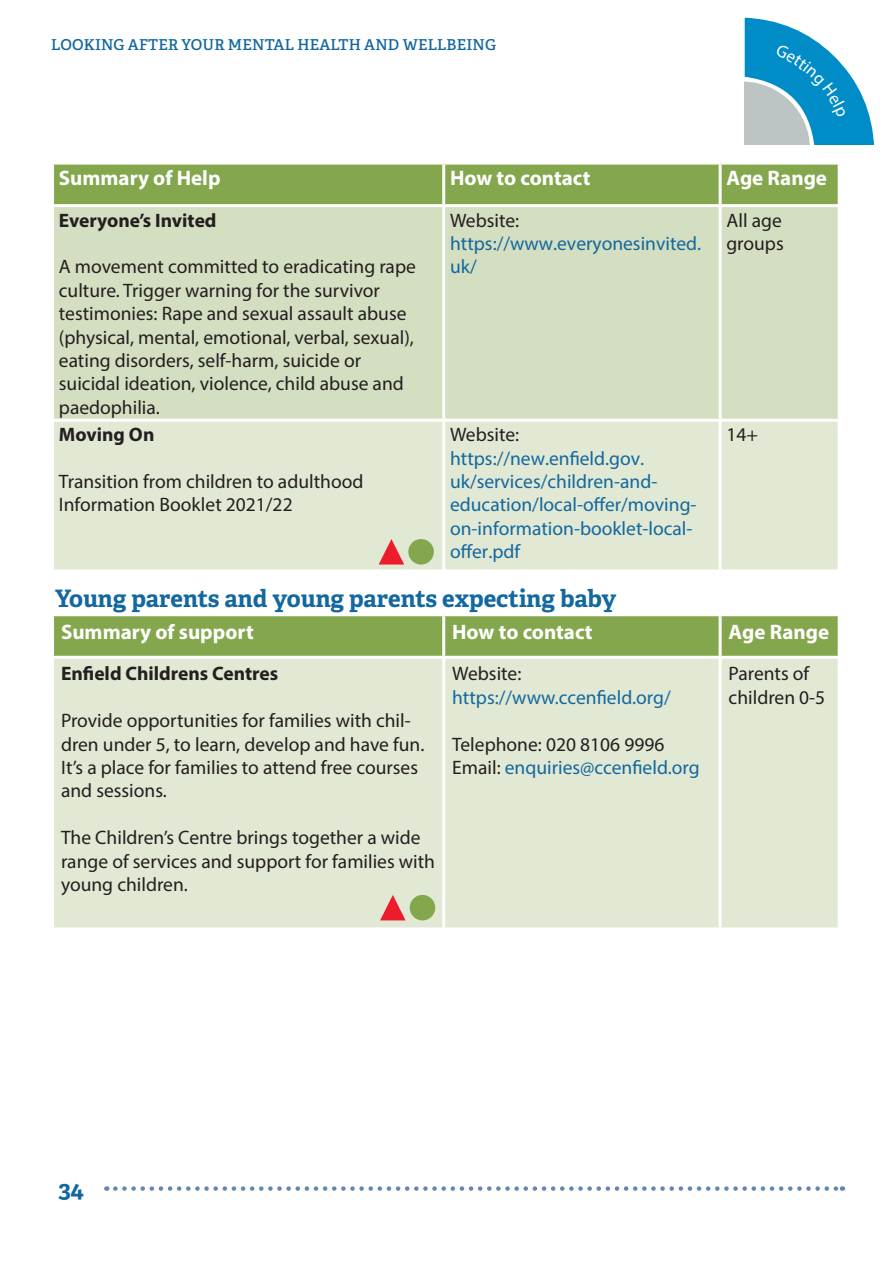
<style>
.page{position:relative;width:893px;height:1263px;background:#fff}
.page>*{position:absolute;margin:0;border:0;box-sizing:border-box;transform-origin:0 0}
.blue_subheads{font:700 24px "Adelle";color:#13689f}
.t1{font:700 21px "Myriad Pro";color:#fff}
.t2{font:19.5px/23.4px "Myriad Pro";color:#231f20}
.t3{font:19.5px/23.4px "Myriad Pro";color:#13689f}
.t4{font:700 19.5px "Myriad Pro";color:#231f20}
.t5{font:600 15px "Adelle";letter-spacing:.01em;color:#13689f}
.s1{color:#231f20}
</style>
<div class="page">
<svg style="left:115px;top:1186px;width:728px;height:5px"></svg>
<div style="left:54px;top:165px;width:784px;height:39px;background:#84a74e"></div>
<div style="left:54px;top:207px;width:784px;height:212px;background:#d4dec1"></div>
<div style="left:54px;top:422px;width:784px;height:147px;background:#e1e8d3"></div>
<hr style="left:442px;top:165px;width:3px;height:39px;background:#fff">
<hr style="left:719px;top:165px;width:3px;height:39px;background:#fff">
<hr style="left:442px;top:207px;width:3px;height:212px;background:#fff">
<hr style="left:719px;top:207px;width:3px;height:212px;background:#fff">
<hr style="left:442px;top:422px;width:3px;height:147px;background:#fff">
<hr style="left:719px;top:422px;width:3px;height:147px;background:#fff">
<svg style="left:379px;top:539px;width:25px;height:25px"></svg>
<div style="left:408px;top:539px;width:26px;height:25px;background:#84a74e;border-radius:50%"></div>
<div style="left:54px;top:616px;width:784px;height:40px;background:#84a74e"></div>
<div style="left:54px;top:659px;width:784px;height:268px;background:#e1e8d3"></div>
<hr style="left:442px;top:616px;width:3px;height:40px;background:#fff">
<hr style="left:719px;top:616px;width:3px;height:40px;background:#fff">
<hr style="left:442px;top:659px;width:3px;height:268px;background:#fff">
<hr style="left:719px;top:659px;width:3px;height:268px;background:#fff">
<svg style="left:380px;top:895px;width:26px;height:25px"></svg>
<div style="left:410px;top:895px;width:25px;height:25px;background:#84a74e;border-radius:50%"></div>
<svg style="left:744px;top:17px;width:130px;height:128px"></svg>
<p class="t5" style="left:51px;top:35px;width:446px">LOOKING AFTER YOUR MENTAL HEALTH AND WELLBEING</p>
<p class="t1" style="left:59px;top:164px;width:163px">Summary of Help</p>
<p class="t1" style="left:450px;top:164px;width:142px">How to contact</p>
<p class="t1" style="left:726px;top:164px;width:102px">Age Range</p>
<p class="t4" style="left:59px;top:207px;width:159px">Everyone’s Invited</p>
<p class="t2" style="left:59px;top:255px;width:358px">A movement committed to eradicating rape culture. Trigger warning for the survivor testimonies: Rape and sexual assault abuse (physical, mental, emotional, verbal, sexual), eating disorders, self-harm, suicide or suicidal ideation, violence, child abuse and paedophilia.</p>
<p class="t2" style="left:450px;top:208px;width:71px">Website:</p>
<p class="t3" style="left:450px;top:231px;width:253px">https://www.everyonesinvited. uk/</p>
<p class="t2" style="left:726px;top:208px;width:59px">All age groups</p>
<p class="t4" style="left:59px;top:422px;width:97px">Moving On</p>
<p class="t2" style="left:59px;top:469px;width:306px">Transition from children to adulthood</p>
<p class="t2" style="left:59px;top:493px;width:235px">Information Booklet 2021/22</p>
<p class="t2" style="left:450px;top:423px;width:71px">Website:</p>
<p class="t3" style="left:450px;top:446px;width:248px">https://new.enfield.gov. uk/services/children-and&shy;education/local-offer/moving&shy;on-information-booklet-local&shy;offer.pdf</p>
<p class="t2" style="left:726px;top:423px;width:33px">14+</p>
<p class="blue_subheads" style="left:55px;top:583px;width:563px">Young parents and young parents expecting baby</p>
<p class="t1" style="left:61px;top:618px;width:194px">Summary of support</p>
<p class="t1" style="left:452px;top:618px;width:142px">How to contact</p>
<p class="t1" style="left:729px;top:618px;width:102px">Age Range</p>
<p class="t4" style="left:61px;top:661px;width:219px">Enfield Childrens Centres</p>
<p class="t2" style="left:61px;top:709px;width:365px">Provide opportunities for families with chil&shy;dren under 5, to learn, develop and have fun.<br>It’s a place for families to attend free courses and sessions.</p>
<p class="t2" style="left:61px;top:826px;width:376px">The Children’s Centre brings together a wide range of services and support for families with young children.</p>
<p class="t2" style="left:729px;top:662px;width:98px">Parents of children 0-5</p>
<p class="t2" style="left:452px;top:662px;width:71px">Website:</p>
<p class="t3" style="left:452px;top:685px;width:220px">https://www.ccenfield.org/</p>
<p class="t2" style="left:452px;top:732px;width:214px">Telephone: 020 8106 9996</p>
<p class="t3" style="left:452px;top:755px;width:249px"><span class="s1">Email:</span> enquiries@ccenfield.org</p>
<p class="blue_subheads" style="left:59px;top:1174px;width:27px">34</p>
</div>
